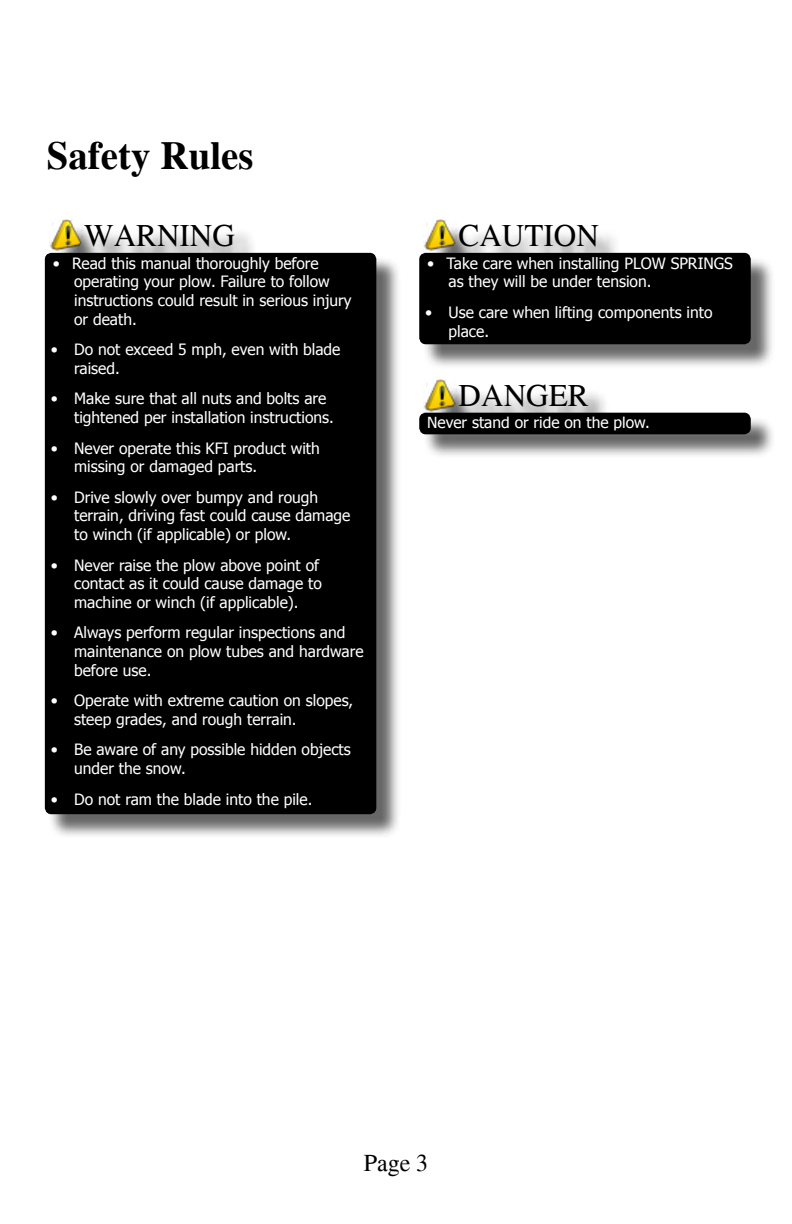
<style>
.page{position:relative;width:792px;height:1224px;background:#fff}
.page>*{position:absolute;margin:0;border:0;box-sizing:border-box;transform-origin:0 0}
.t1{font:700 39px "Times";color:#000}
.t2{font:31.2px "Times";color:#000}
.t3{font:24px "Times";color:#000}
.t4{font:15.6px/18.8px "Tahoma";color:#fff}
</style>
<div class="page">
<div style="left:48px;top:223px;width:354px;height:616px;background:#000;opacity:.6"></div>
<img style="left:50px;top:219px;width:32px;height:33px">
<div style="left:47px;top:255px;width:327px;height:557px;background:#000;border-radius:5px"></div>
<div style="left:45px;top:253px;width:331px;height:561px;border:4px solid #000;border-radius:5px"></div>
<div style="left:422px;top:223px;width:354px;height:145px;background:#000;opacity:.6"></div>
<img style="left:424px;top:219px;width:33px;height:33px">
<div style="left:421px;top:255px;width:328px;height:87px;background:#000;border-radius:5px"></div>
<div style="left:419px;top:253px;width:332px;height:91px;border:4px solid #000;border-radius:5px"></div>
<div style="left:422px;top:383px;width:354px;height:75px;background:#000;opacity:.6"></div>
<img style="left:424px;top:380px;width:33px;height:33px">
<div style="left:421px;top:415px;width:328px;height:17px;background:#000;border-radius:5px"></div>
<div style="left:419px;top:413px;width:332px;height:21px;border:4px solid #000;border-radius:5px"></div>
<h1 class="t1" style="left:47px;top:132px;width:208px">Safety Rules</h1>
<h2 class="t2" style="left:84px;top:217px;width:152px">WARNING</h2>
<p class="t4" style="left:74px;top:253px;width:279px;text-indent:-21px">• Read this manual thoroughly before operating your plow. Failure to follow instructions could result in serious injury or death.</p>
<p class="t4" style="left:74px;top:339px;width:268px;text-indent:-23px">• Do not exceed 5 mph, even with blade raised.</p>
<p class="t4" style="left:74px;top:389px;width:261px;text-indent:-23px">• Make sure that all nuts and bolts are tightened per installation instructions.</p>
<p class="t4" style="left:74px;top:438px;width:247px;text-indent:-23px">• Never operate this KFI product with missing or damaged parts.</p>
<p class="t4" style="left:74px;top:487px;width:278px;text-indent:-23px">• Drive slowly over bumpy and rough terrain, driving fast could cause damage to winch (if applicable) or plow.</p>
<p class="t4" style="left:74px;top:555px;width:249px;text-indent:-23px">• Never raise the plow above point of contact as it could cause damage to machine or winch (if applicable).</p>
<p class="t4" style="left:74px;top:623px;width:291px;text-indent:-23px">• Always perform regular inspections and maintenance on plow tubes and hardware before use.</p>
<p class="t4" style="left:74px;top:690px;width:281px;text-indent:-23px">• Operate with extreme caution on slopes, steep grades, and rough terrain.</p>
<p class="t4" style="left:74px;top:740px;width:278px;text-indent:-23px">• Be aware of any possible hidden objects under the snow.</p>
<p class="t4" style="left:51px;top:789px;width:263px">• Do not ram the blade into the pile.</p>
<h2 class="t2" style="left:459px;top:217px;width:142px">CAUTION</h2>
<p class="t4" style="left:449px;top:253px;width:286px;text-indent:-21px">• Take care when installing PLOW SPRINGS as they will be under tension.</p>
<p class="t4" style="left:449px;top:302px;width:265px;text-indent:-23px">• Use care when lifting components into place.</p>
<h2 class="t2" style="left:459px;top:377px;width:131px">DANGER</h2>
<p class="t4" style="left:427px;top:413px;width:224px">Never stand or ride on the plow.</p>
<h3 class="t3" style="left:364px;top:1148px;width:66px">Page 3</h3>
</div>
